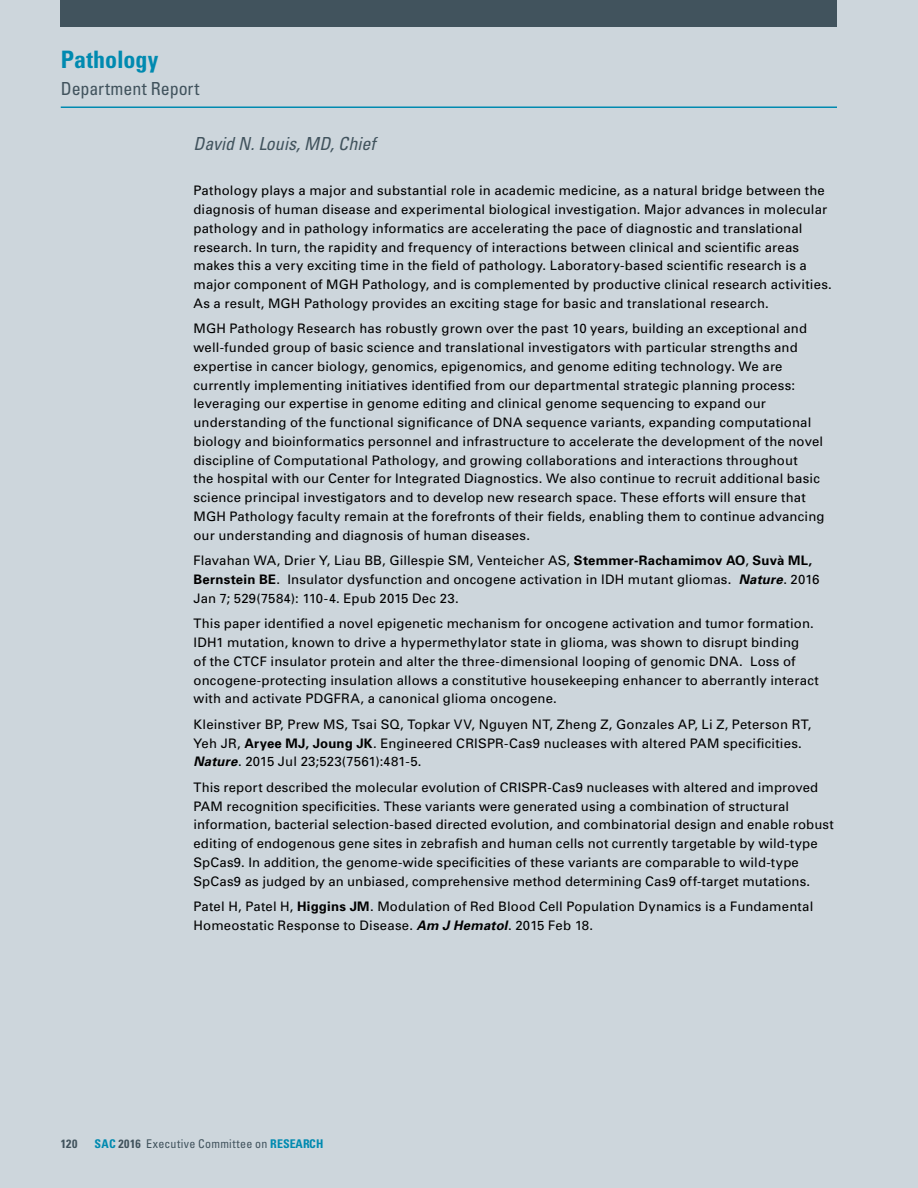
<style>
.page{position:relative;width:918px;height:1188px;background:#cdd6dc}
.page>*{position:absolute;margin:0;border:0;box-sizing:border-box;transform-origin:0 0}
.t1{font:700 condensed 24px "Univers";color:#008ab0}
.t2{font:italic condensed 18px "Univers";color:#41535d}
.t3{font:condensed 18px "Univers";color:#41535d}
.t4{font:13.2px/18.8px "Univers";letter-spacing:.015em;color:#000}
.t5{font:condensed 12px "Univers";letter-spacing:.02em;color:#41535d}
.t6{font:700 condensed 12px "Univers";color:#41535d}
.s1{font-weight:700}
.s2{font-weight:700;font-style:italic}
.s3{font-weight:700;color:#008ab0}
</style>
<div class="page">
<hr style="left:61px;top:106px;width:776px;height:2px;background:#008ab0">
<div style="left:61px;top:0;width:776px;height:27px;background:#41535d"></div>
<h1 class="t1" style="left:61px;top:44px;width:99px">Pathology</h1>
<h2 class="t3" style="left:61px;top:77px;width:140px">Department Report</h2>
<h2 class="t2" style="left:194px;top:132px;width:183px">David N. Louis, MD, Chief</h2>
<p class="t4" style="left:194px;top:181px;width:640px">Pathology plays a major and substantial role in academic medicine, as a natural bridge between the diagnosis of human disease and experimental biological investigation. Major advances in molecular pathology and in pathology informatics are accelerating the pace of diagnostic and translational research. In turn, the rapidity and frequency of interactions between clinical and scientific areas makes this a very exciting time in the field of pathology. Laboratory-based scientific research is a major component of MGH Pathology, and is complemented by productive clinical research activities.<br>As a result, MGH Pathology provides an exciting stage for basic and translational research.</p>
<p class="t4" style="left:194px;top:319px;width:633px">MGH Pathology Research has robustly grown over the past 10 years, building an exceptional and well-funded group of basic science and translational investigators with particular strengths and expertise in cancer biology, genomics, epigenomics, and genome editing technology. We are currently implementing initiatives identified from our departmental strategic planning process: leveraging our expertise in genome editing and clinical genome sequencing to expand our understanding of the functional significance of DNA sequence variants, expanding computational biology and bioinformatics personnel and infrastructure to accelerate the development of the novel discipline of Computational Pathology, and growing collaborations and interactions throughout<br>the hospital with our Center for Integrated Diagnostics. We also continue to recruit additional basic science principal investigators and to develop new research space. These efforts will ensure that MGH Pathology faculty remain at the forefronts of their fields, enabling them to continue advancing our understanding and diagnosis of human diseases.</p>
<p class="t4" style="left:194px;top:551px;width:628px">Flavahan WA, Drier Y, Liau BB, Gillespie SM, Venteicher AS, <span class="s1">Stemmer-Rachamimov AO</span>, <span class="s1">Suvà ML,<br>Bernstein BE</span>. Insulator dysfunction and oncogene activation in IDH mutant gliomas. <span class="s2">Nature</span>. 2016<br>Jan 7; 529(7584): 110-4. Epub 2015 Dec 23.</p>
<p class="t4" style="left:194px;top:614px;width:627px">This paper identified a novel epigenetic mechanism for oncogene activation and tumor formation.<br>IDH1 mutation, known to drive a hypermethylator state in glioma, was shown to disrupt binding<br>of the CTCF insulator protein and alter the three-dimensional looping of genomic DNA. Loss of oncogene-protecting insulation allows a constitutive housekeeping enhancer to aberrantly interact with and activate PDGFRA, a canonical glioma oncogene.</p>
<p class="t4" style="left:194px;top:715px;width:620px">Kleinstiver BP, Prew MS, Tsai SQ, Topkar VV, Nguyen NT, Zheng Z, Gonzales AP, Li Z, Peterson RT,<br>Yeh JR, <span class="s1">Aryee MJ, Joung JK</span>. Engineered CRISPR-Cas9 nucleases with altered PAM specificities.<br><span class="s2">Nature</span>. 2015 Jul 23;523(7561):481-5.</p>
<p class="t4" style="left:194px;top:778px;width:642px">This report described the molecular evolution of CRISPR-Cas9 nucleases with altered and improved PAM recognition specificities. These variants were generated using a combination of structural information, bacterial selection-based directed evolution, and combinatorial design and enable robust editing of endogenous gene sites in zebrafish and human cells not currently targetable by wild-type SpCas9. In addition, the genome-wide specificities of these variants are comparable to wild-type SpCas9 as judged by an unbiased, comprehensive method determining Cas9 off-target mutations.</p>
<p class="t4" style="left:194px;top:897px;width:621px">Patel H, Patel H, <span class="s1">Higgins JM</span>. Modulation of Red Blood Cell Population Dynamics is a Fundamental<br>Homeostatic Response to Disease. <span class="s2">Am J Hematol</span>. 2015 Feb 18.</p>
<p class="t6" style="left:61px;top:1136px;width:18px">120</p>
<p class="t5" style="left:94px;top:1136px;width:230px"><span class="s3">SAC</span> <span class="s1">2016</span> Executive Committee on <span class="s3">RESEARCH</span></p>
</div>
